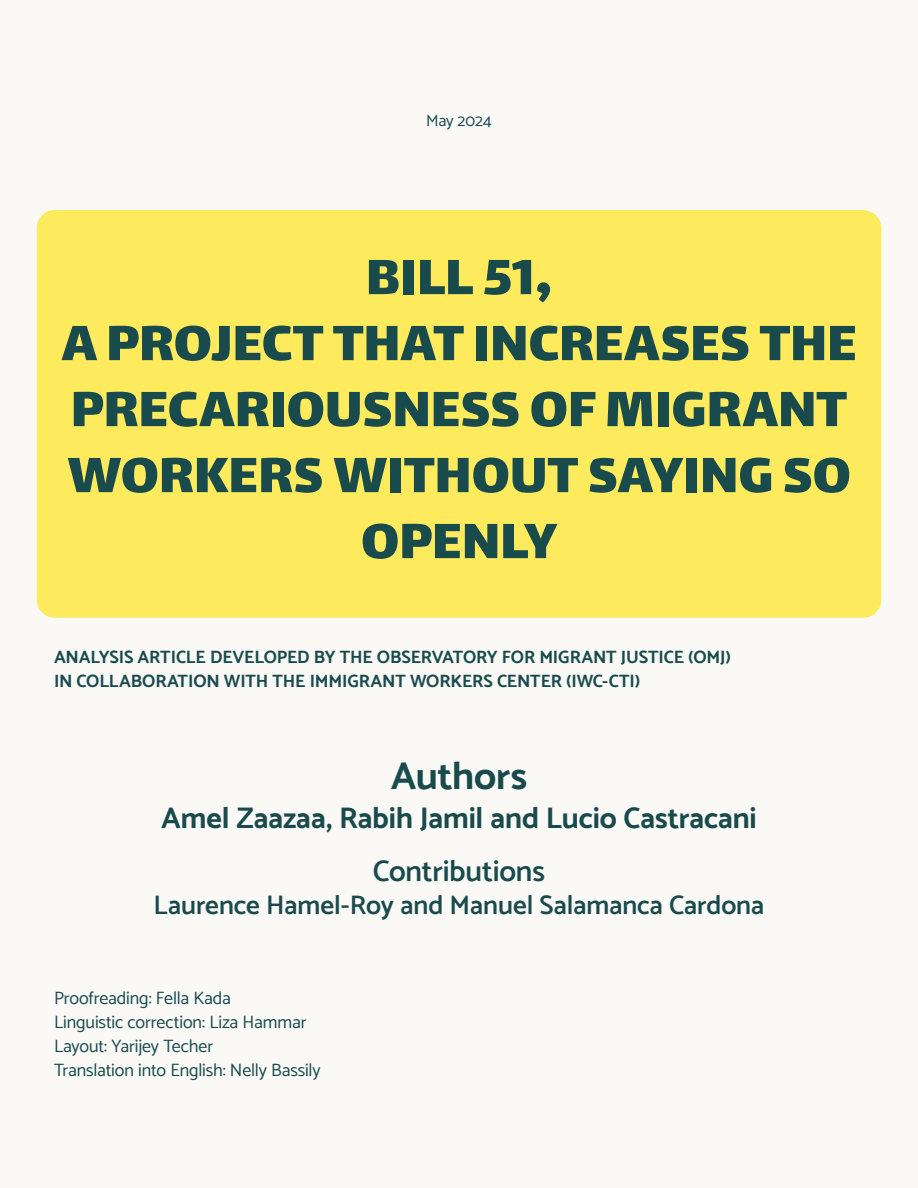
<style>
.page{position:relative;width:918px;height:1188px;background:#faf9f6}
.page>*{position:absolute;margin:0;border:0;box-sizing:border-box;transform-origin:0 0}
.titre_principal{font:60px/66px "Lalezar";letter-spacing:-.005em;color:#194b4d;text-align:center}
.notes_de_bas_de_page{font:700 39px "Catamaran";letter-spacing:-.005em;color:#194b4d}
.notes_de_bas_de_page-2{font:700 30px "Catamaran";letter-spacing:-.005em;color:#194b4d}
.notes_de_bas_de_page-3{font:600 30px "Catamaran";letter-spacing:-.005em;color:#194b4d}
.notes_de_bas_de_page-4{font:600 27px "Catamaran";letter-spacing:-.005em;color:#194b4d}
.sous-titre-principal{font:700 18px/24px "Catamaran";letter-spacing:-.01em;color:#194b4d}
.notes_de_bas_de_page-5{font:18px "Catamaran";letter-spacing:-.01em;color:#194b4d}
.notes_de_bas_de_page-6{font:16.5px "Catamaran";letter-spacing:-.015em;color:#194b4d}
</style>
<div class="page">
<div style="left:37px;top:210px;width:844px;height:408px;background:#feeb5d;border-radius:18px"></div>
<p class="notes_de_bas_de_page-6" style="left:426px;top:108px;width:67px">May 2024</p>
<p class="titre_principal" style="left:62px;top:240px;width:796px">BILL 51,<br>A PROJECT THAT INCREASES THE<br>PRECARIOUSNESS OF MIGRANT<br>WORKERS WITHOUT SAYING SO<br>OPENLY</p>
<p class="sous-titre-principal" style="left:54px;top:645px;width:678px">ANALYSIS ARTICLE DEVELOPED BY THE OBSERVATORY FOR MIGRANT JUSTICE (OMJ)<br>IN COLLABORATION WITH THE IMMIGRANT WORKERS CENTER (IWC-CTI)</p>
<p class="notes_de_bas_de_page" style="left:391px;top:746px;width:138px">Authors</p>
<p class="notes_de_bas_de_page-2" style="left:161px;top:795px;width:597px">Amel Zaazaa, Rabih Jamil and Lucio Castracani</p>
<p class="notes_de_bas_de_page-3" style="left:373px;top:848px;width:174px">Contributions</p>
<p class="notes_de_bas_de_page-4" style="left:154px;top:884px;width:612px">Laurence Hamel-Roy and Manuel Salamanca Cardona</p>
<p class="notes_de_bas_de_page-5" style="left:54px;top:984px;width:178px">Proofreading: Fella Kada</p>
<p class="notes_de_bas_de_page-5" style="left:54px;top:1008px;width:254px">Linguistic correction: Liza Hammar</p>
<p class="notes_de_bas_de_page-5" style="left:54px;top:1032px;width:161px">Layout: Yarijey Techer</p>
<p class="notes_de_bas_de_page-5" style="left:54px;top:1056px;width:268px">Translation into English: Nelly Bassily</p>
</div>
